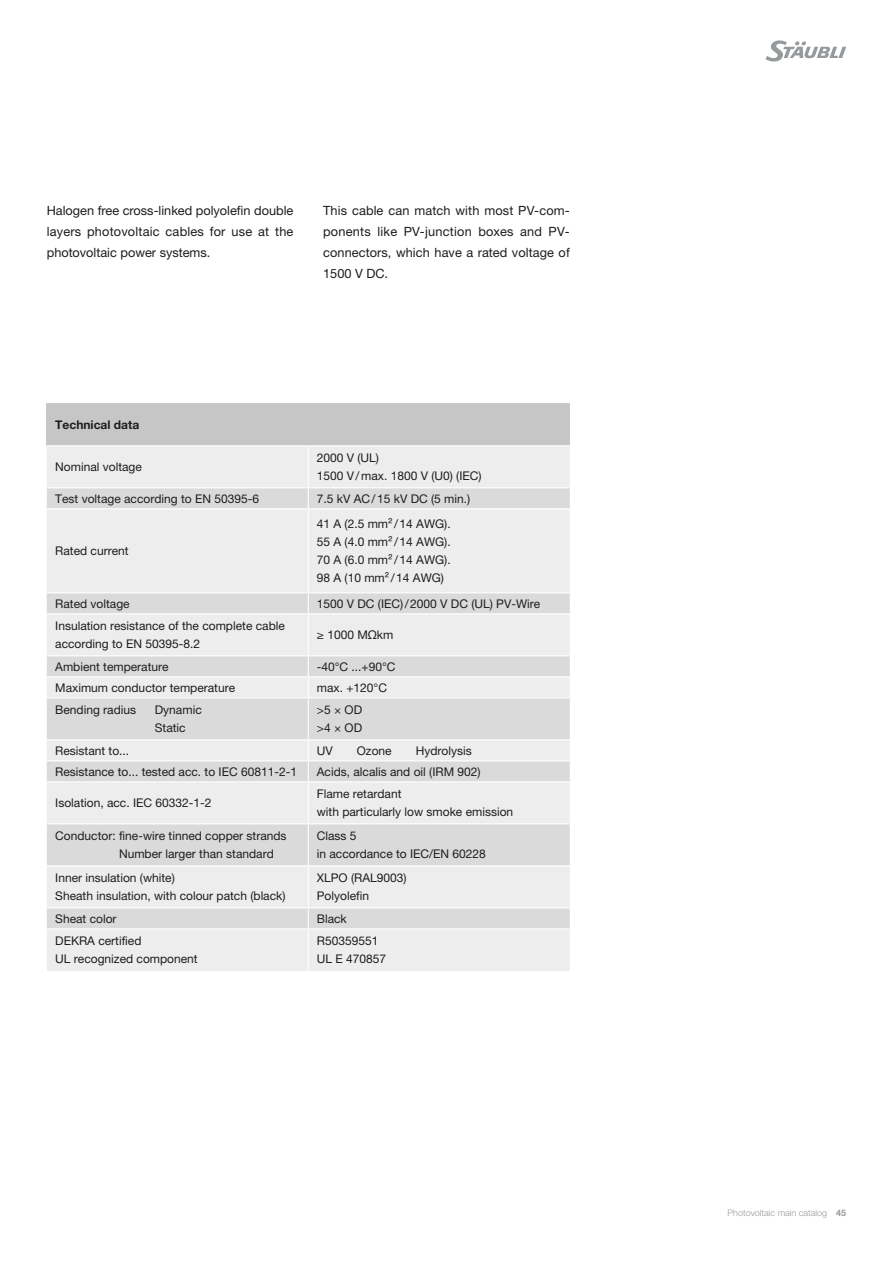
<style>
.page{position:relative;width:893px;height:1263px;background:#fff}
.page>*{position:absolute;margin:0;border:0;box-sizing:border-box;transform-origin:0 0}
.Fließtext_Innen_EN{font:12.75px/21px "Helvetica Neue LTW1 G";letter-spacing:.005em;color:#1d1d1b;text-align:justify}
.Table_Body_neutral{font:12px/18px "Helvetica Neue LTW1 G";color:#1d1d1b}
.Table_Header_neutral{font:700 12px "Helvetica Neue LTW1 G";color:#1d1d1b}
.t1{font:300 9px "Helvetica Neue LTW1 G";color:#979a9c}
.s1{font-weight:700}
</style>
<div class="page">
<svg style="left:765px;top:40px;width:81px;height:22px"></svg>
<div style="left:47px;top:404px;width:523px;height:42px;background:#c6c6c6"></div>
<div style="left:47px;top:446px;width:523px;height:525px;background:#ededed"></div>
<svg style="left:47px;top:488px;width:523px;height:440px;background:#e5e5e5"></svg>
<hr style="left:47px;top:613px;width:261px;height:1px;background:#fff">
<hr style="left:47px;top:655px;width:261px;height:1px;background:#fff">
<hr style="left:47px;top:676px;width:261px;height:1px;background:#fff">
<hr style="left:47px;top:697px;width:261px;height:1px;background:#fff">
<hr style="left:47px;top:739px;width:261px;height:1px;background:#fff">
<hr style="left:47px;top:760px;width:261px;height:1px;background:#fff">
<hr style="left:308px;top:760px;width:262px;height:1px;background:#fff">
<hr style="left:47px;top:781px;width:261px;height:1px;background:#fff">
<hr style="left:47px;top:823px;width:261px;height:1px;background:#fff">
<hr style="left:47px;top:865px;width:261px;height:1px;background:#fff">
<hr style="left:308px;top:865px;width:262px;height:1px;background:#fff">
<hr style="left:47px;top:907px;width:261px;height:1px;background:#fff">
<hr style="left:47px;top:928px;width:261px;height:1px;background:#fff">
<hr style="left:308px;top:446px;width:1px;height:41px;background:#fff">
<svg style="left:308px;top:488px;width:1px;height:20px"></svg>
<hr style="left:308px;top:509px;width:1px;height:83px;background:#fff">
<svg style="left:308px;top:593px;width:1px;height:20px"></svg>
<hr style="left:308px;top:614px;width:1px;height:41px;background:#fff">
<svg style="left:308px;top:656px;width:1px;height:41px"></svg>
<hr style="left:308px;top:698px;width:1px;height:41px;background:#fff">
<svg style="left:308px;top:740px;width:1px;height:41px"></svg>
<hr style="left:308px;top:782px;width:1px;height:41px;background:#fff">
<hr style="left:308px;top:824px;width:1px;height:41px;background:#fff">
<hr style="left:308px;top:866px;width:1px;height:41px;background:#fff">
<svg style="left:308px;top:908px;width:1px;height:20px"></svg>
<hr style="left:308px;top:929px;width:1px;height:42px;background:#fff">
<hr style="left:47px;top:508px;width:261px;height:1px;background:#fff">
<hr style="left:308px;top:592px;width:262px;height:1px;background:#fff">
<hr style="left:308px;top:613px;width:262px;height:1px;background:#fff">
<hr style="left:308px;top:655px;width:262px;height:1px;background:#fff">
<hr style="left:308px;top:676px;width:262px;height:1px;background:#fff">
<hr style="left:308px;top:697px;width:262px;height:1px;background:#fff">
<hr style="left:308px;top:907px;width:262px;height:1px;background:#fff">
<hr style="left:308px;top:928px;width:262px;height:1px;background:#fff">
<hr style="left:47px;top:487px;width:261px;height:1px;background:#fff">
<hr style="left:47px;top:592px;width:261px;height:1px;background:#fff">
<hr style="left:308px;top:487px;width:262px;height:1px;background:#fff">
<hr style="left:308px;top:508px;width:262px;height:1px;background:#fff">
<hr style="left:308px;top:739px;width:262px;height:1px;background:#fff">
<hr style="left:308px;top:781px;width:262px;height:1px;background:#fff">
<hr style="left:308px;top:823px;width:262px;height:1px;background:#fff">
<hr style="left:47px;top:445px;width:261px;height:1px;background:#fff">
<hr style="left:308px;top:445px;width:262px;height:1px;background:#fff">
<p class="Fließtext_Innen_EN" style="left:47px;top:200px;width:248px">Halogen free cross-linked polyolefin double layers photovoltaic cables for use at the photovoltaic power systems.</p>
<p class="Fließtext_Innen_EN" style="left:323px;top:200px;width:248px">This cable can match with most PV-com&shy;ponents like PV-junction boxes and PV&shy;connectors, which have a rated voltage of 1500 V DC.</p>
<p class="Table_Header_neutral" style="left:55px;top:417px;width:85px">Technical data</p>
<p class="Table_Body_neutral" style="left:55px;top:458px;width:88px">Nominal voltage</p>
<p class="Table_Body_neutral" style="left:317px;top:449px;width:166px">2000 V (UL)<br>1500 V/max. 1800 V (U0) (IEC)</p>
<p class="Table_Body_neutral" style="left:55px;top:489px;width:205px">Test voltage according to EN 50395-6</p>
<p class="Table_Body_neutral" style="left:317px;top:489px;width:155px">7.5 kV AC/15 kV DC (5 min.)</p>
<p class="Table_Body_neutral" style="left:55px;top:542px;width:75px">Rated current</p>
<p class="Table_Body_neutral" style="left:317px;top:515px;width:135px;text-align:justify">41 A (2.5 mm²/14 AWG).<br>55 A (4.0 mm²/14 AWG).<br>70 A (6.0 mm²/14 AWG).<br>98 A (10 mm²/14 AWG)</p>
<p class="Table_Body_neutral" style="left:55px;top:594px;width:76px">Rated voltage</p>
<p class="Table_Body_neutral" style="left:317px;top:594px;width:225px">1500 V DC (IEC)/2000 V DC (UL) PV-Wire</p>
<p class="Table_Body_neutral" style="left:55px;top:617px;width:231px">Insulation resistance of the complete cable according to EN 50395-8.2</p>
<p class="Table_Body_neutral" style="left:317px;top:626px;width:78px">≥ 1000 MΩkm</p>
<p class="Table_Body_neutral" style="left:55px;top:657px;width:115px">Ambient temperature</p>
<p class="Table_Body_neutral" style="left:317px;top:657px;width:80px">-40°C ...+90°C</p>
<p class="Table_Body_neutral" style="left:55px;top:678px;width:181px">Maximum conductor temperature</p>
<p class="Table_Body_neutral" style="left:317px;top:678px;width:72px">max. +120°C</p>
<p class="Table_Body_neutral" style="left:55px;top:701px;width:82px">Bending radius</p>
<p class="Table_Body_neutral" style="left:155px;top:701px;width:48px">Dynamic<br>Static</p>
<p class="Table_Body_neutral" style="left:317px;top:701px;width:47px">&gt;5 × OD &gt;4 × OD</p>
<p class="Table_Body_neutral" style="left:55px;top:741px;width:76px">Resistant to...</p>
<p class="Table_Body_neutral" style="left:317px;top:741px;width:17px">UV</p>
<p class="Table_Body_neutral" style="left:357px;top:741px;width:36px">Ozone</p>
<p class="Table_Body_neutral" style="left:416px;top:741px;width:57px">Hydrolysis</p>
<p class="Table_Body_neutral" style="left:55px;top:762px;width:243px">Resistance to... tested acc. to IEC 60811-2-1</p>
<p class="Table_Body_neutral" style="left:317px;top:762px;width:165px">Acids, alcalis and oil (IRM 902)</p>
<p class="Table_Body_neutral" style="left:55px;top:794px;width:158px">Isolation, acc. IEC 60332-1-2</p>
<p class="Table_Body_neutral" style="left:317px;top:785px;width:198px">Flame retardant<br>with particularly low smoke emission</p>
<p class="Table_Body_neutral" style="left:119px;top:827px;width:169px;text-indent:-64px">Conductor: fine-wire tinned copper strands<br>Number larger than standard</p>
<p class="Table_Body_neutral" style="left:317px;top:827px;width:171px">Class 5<br>in accordance to IEC/EN 60228</p>
<p class="Table_Body_neutral" style="left:55px;top:869px;width:121px">Inner insulation (white)</p>
<p class="Table_Body_neutral" style="left:55px;top:887px;width:232px">Sheath insulation, with colour patch (black)</p>
<p class="Table_Body_neutral" style="left:317px;top:869px;width:91px">XLPO (RAL9003)<br>Polyolefin</p>
<p class="Table_Body_neutral" style="left:55px;top:909px;width:63px">Sheat color</p>
<p class="Table_Body_neutral" style="left:317px;top:909px;width:32px">Black</p>
<p class="Table_Body_neutral" style="left:55px;top:932px;width:144px">DEKRA certified<br>UL recognized component</p>
<p class="Table_Body_neutral" style="left:317px;top:932px;width:63px">R50359551</p>
<p class="Table_Body_neutral" style="left:317px;top:950px;width:71px">UL E 470857</p>
<p class="t1" style="left:728px;top:1207px;width:120px">Photovoltaic main catalog <span class="s1">45</span></p>
</div>
